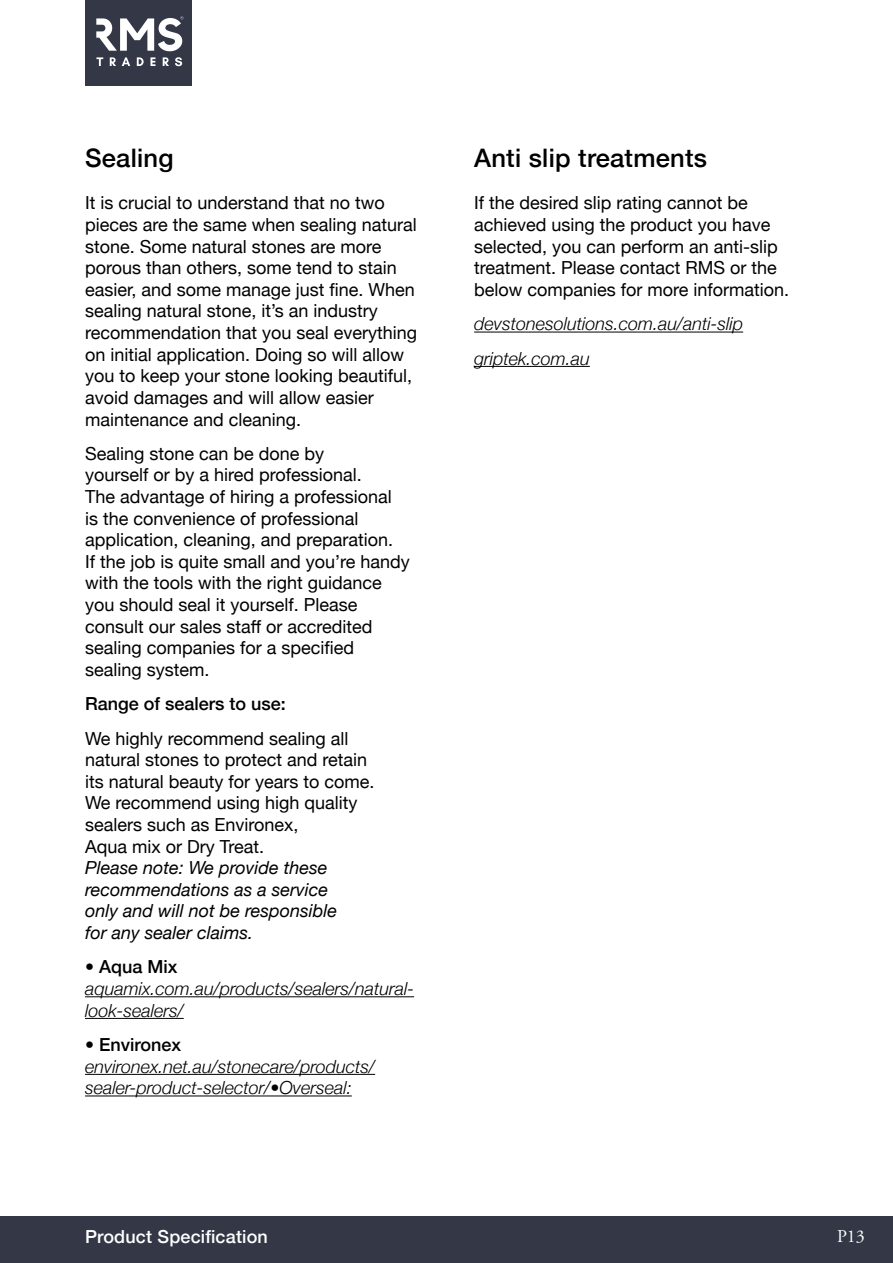
<style>
.page{position:relative;width:893px;height:1263px;background:#fff}
.page>*{position:absolute;margin:0;border:0;box-sizing:border-box;transform-origin:0 0}
.t1{font:500 25.5px "Helvetica Neue";letter-spacing:.01em;color:#000}
.t2{font:18px/21.6px "Helvetica Neue";color:#000}
.t3{font:italic 300 18px/21.6px "Helvetica Neue";color:#000}
.t4{font:italic 18px/21.6px "Helvetica Neue";color:#000}
.t5{font:500 18px "Helvetica Neue";color:#000}
.t6{font:500 18px "Helvetica Neue";letter-spacing:.01em;color:#fff}
.t7{font:18px "Adobe Garamond Pro";color:#fff}
</style>
<div class="page">
<div style="left:0;top:1216px;width:893px;height:47px;background:#333746"></div>
<div style="left:85px;top:0;width:106px;height:85px;background:#333746"></div>
<svg style="left:96px;top:57px;width:7px;height:9px"></svg>
<svg style="left:110px;top:57px;width:6px;height:9px"></svg>
<svg style="left:122px;top:57px;width:8px;height:9px"></svg>
<svg style="left:137px;top:57px;width:7px;height:9px"></svg>
<svg style="left:150px;top:57px;width:5px;height:9px"></svg>
<svg style="left:163px;top:57px;width:6px;height:9px"></svg>
<svg style="left:175px;top:57px;width:7px;height:9px"></svg>
<svg style="left:96px;top:16px;width:88px;height:35px"></svg>
<hr style="left:85px;top:996px;width:329px;height:1px;background:#000">
<hr style="left:85px;top:1018px;width:99px;height:1px;background:#000">
<hr style="left:85px;top:1074px;width:290px;height:1px;background:#000">
<hr style="left:85px;top:1095px;width:267px;height:1px;background:#000">
<hr style="left:474px;top:332px;width:269px;height:1px;background:#000">
<hr style="left:474px;top:366px;width:116px;height:1px;background:#000">
<h1 class="t1" style="left:85px;top:137px;width:90px">Sealing</h1>
<p class="t2" style="left:85px;top:193px;width:334px">It is crucial to understand that no two pieces are the same when sealing natural stone. Some natural stones are more porous than others, some tend to stain easier, and some manage just fine. When sealing natural stone, it’s an industry recommendation that you seal everything on initial application. Doing so will allow you to keep your stone looking beautiful, avoid damages and will allow easier maintenance and cleaning.</p>
<p class="t2" style="left:85px;top:444px;width:326px">Sealing stone can be done by<br>yourself or by a hired professional.<br>The advantage of hiring a professional<br>is the convenience of professional application, cleaning, and preparation.<br>If the job is quite small and you’re handy with the tools with the right guidance you should seal it yourself. Please consult our sales staff or accredited sealing companies for a specified sealing system.</p>
<p class="t5" style="left:85px;top:689px;width:202px">Range of sealers to use:</p>
<p class="t2" style="left:85px;top:728px;width:291px">We highly recommend sealing all natural stones to protect and retain its natural beauty for years to come.<br>We recommend using high quality sealers such as Environex,<br>Aqua mix or Dry Treat.</p>
<p class="t4" style="left:85px;top:858px;width:254px">Please note: We provide these recommendations as a service only and will not be responsible for any sealer claims.</p>
<p class="t5" style="left:85px;top:952px;width:94px">• Aqua Mix</p>
<p class="t3" style="left:85px;top:977px;width:331px">aquamix.com.au/products/sealers/natural&shy;look-sealers/</p>
<p class="t5" style="left:85px;top:1030px;width:98px">• Environex</p>
<p class="t3" style="left:85px;top:1054px;width:292px">environex.net.au/stonecare/products/ sealer-product-selector/•Overseal:</p>
<h1 class="t1" style="left:474px;top:137px;width:234px">Anti slip treatments</h1>
<p class="t2" style="left:474px;top:193px;width:317px">If the desired slip rating cannot be achieved using the product you have selected, you can perform an anti-slip treatment. Please contact RMS or the below companies for more information.</p>
<p class="t3" style="left:474px;top:305px;width:270px;line-height:34.3px">devstonesolutions.com.au/anti-slip griptek.com.au</p>
<p class="t6" style="left:85px;top:1222px;width:184px">Product Specification</p>
<p class="t7" style="left:837px;top:1226px;width:29px">P13</p>
</div>
